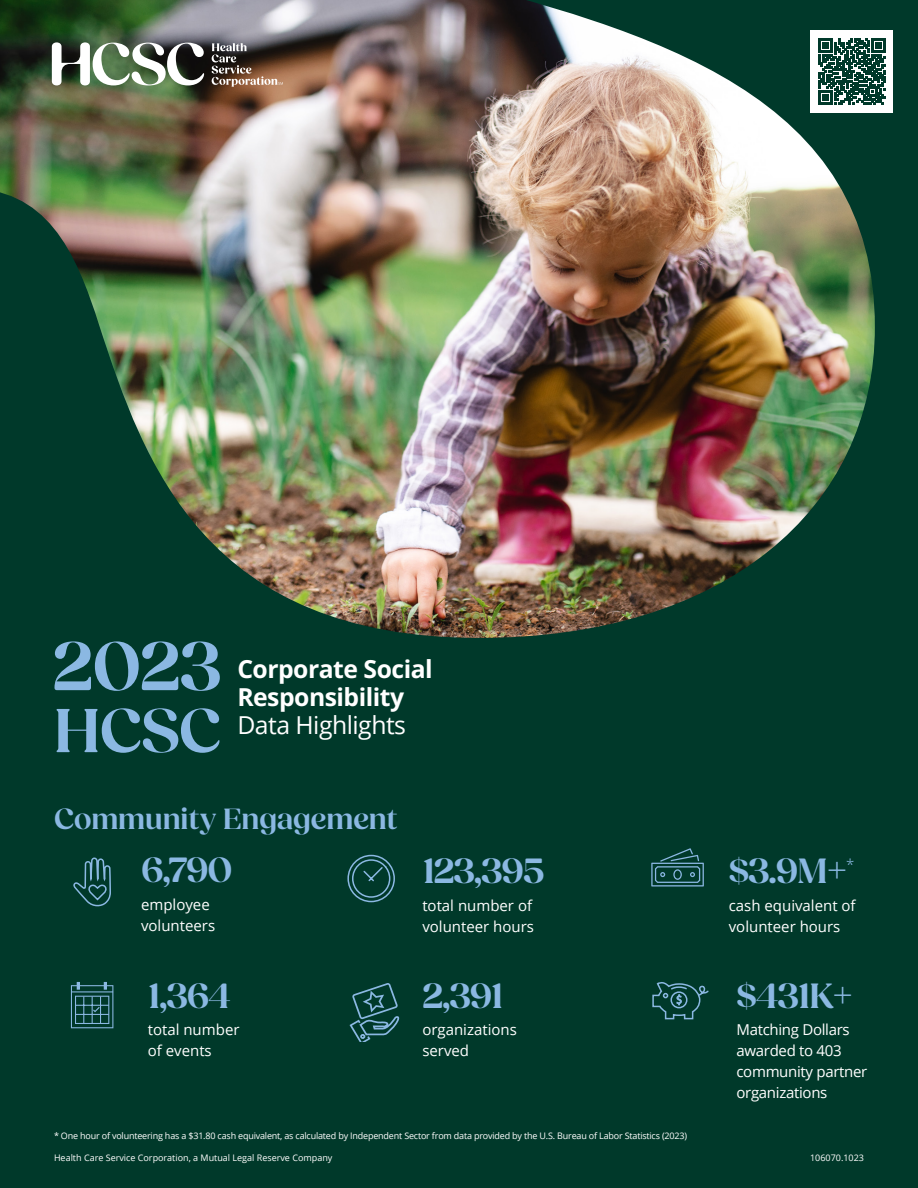
<style>
.page{position:relative;width:918px;height:1188px;background:#fff}
.page>*{position:absolute;margin:0;border:0;box-sizing:border-box;transform-origin:0 0}
.t1{font:600 70.65px "Fields Display";color:#8bb8e2}
.t2{font:600 63.6px "Fields Display";color:#8bb8e2}
.body{font:600 36px "Fields Display";letter-spacing:-.03em;color:#8bb8e2}
.heading{font:600 30px "Fields Display";color:#8bb8e2}
.t3{font:700 24.75px/28.2px "Open Sans";letter-spacing:-.02em;color:#fff}
.callout_white{font:15px/21px "Open Sans";color:#fff}
.callout_white-2{font:15px/21px "Open Sans";letter-spacing:-.02em;color:#fff}
.body-2{font:300 15px "Open Sans";color:#8bb8e2}
.taglines{font:9px "Open Sans";letter-spacing:-.02em;color:#fff}
.taglines-2{font:9px "Open Sans";color:#fff}
.item_number{font:9px "Open Sans";color:#fff}
.s1{font-weight:400}
.s2{font-family:"Open Sans";font-weight:300}
</style>
<div class="page">
<div style="left:0;top:665px;width:918px;height:523px;background:#00392a"></div>
<img style="left:0;top:0;width:918px;height:665px">
<svg style="left:350px;top:983px;width:49px;height:59px"></svg>
<svg style="left:651px;top:848px;width:53px;height:39px"></svg>
<div style="left:811px;top:30px;width:82px;height:83px;background:#fff"></div>
<svg style="left:819px;top:38px;width:66px;height:67px"></svg>
<div style="left:347px;top:855px;width:48px;height:47px;border:2px solid #8bb8e2;border-radius:50%"></div>
<svg style="left:351px;top:859px;width:40px;height:40px"></svg>
<svg style="left:652px;top:982px;width:57px;height:38px"></svg>
<svg style="left:71px;top:857px;width:42px;height:171px"></svg>
<svg style="left:52px;top:42px;width:152px;height:43px"></svg>
<svg style="left:212px;top:43px;width:71px;height:44px;background:#6c594d"></svg>
<p class="t1" style="left:53px;top:626px;width:170px">2023</p>
<p class="t2" style="left:53px;top:694px;width:170px">HCSC</p>
<p class="t3" style="left:237px;top:654px;width:197px">Corporate Social<br>Responsibility<br><span class="s1">Data Highlights</span></p>
<p class="heading" style="left:54px;top:801px;width:345px">Community Engagement</p>
<p class="body" style="left:141px;top:849px;width:93px">6,790</p>
<p class="callout_white" style="left:141px;top:893px;width:76px">employee volunteers</p>
<p class="body" style="left:148px;top:975px;width:85px">1,364</p>
<p class="callout_white" style="left:148px;top:1019px;width:93px">total number of events</p>
<p class="body" style="left:422px;top:850px;width:124px">123,395</p>
<p class="callout_white" style="left:422px;top:895px;width:113px">total number of volunteer hours</p>
<p class="body" style="left:422px;top:975px;width:83px">2,391</p>
<p class="callout_white" style="left:422px;top:1019px;width:96px">organizations served</p>
<p class="taglines" style="left:54px;top:1130px;width:635px">* One hour of volunteering has a $31.80 cash equivalent, as calculated by Independent Sector from data provided by the U.S. Bureau of Labor Statistics (2023)</p>
<p class="body" style="left:729px;top:850px;width:120px">$3.9M<span class="s2">+</span></p>
<p class="body-2" style="left:846px;top:854px;width:10px">*</p>
<p class="callout_white" style="left:729px;top:895px;width:128px">cash equivalent of volunteer hours</p>
<p class="body" style="left:736px;top:975px;width:118px">$431K<span class="s2">+</span></p>
<p class="callout_white-2" style="left:736px;top:1019px;width:132px">Matching Dollars awarded to 403 community partner organizations</p>
<p class="taglines-2" style="left:54px;top:1152px;width:280px">Health Care Service Corporation, a Mutual Legal Reserve Company</p>
<p class="item_number" style="left:810px;top:1152px;width:55px">106070.1023</p>
</div>
